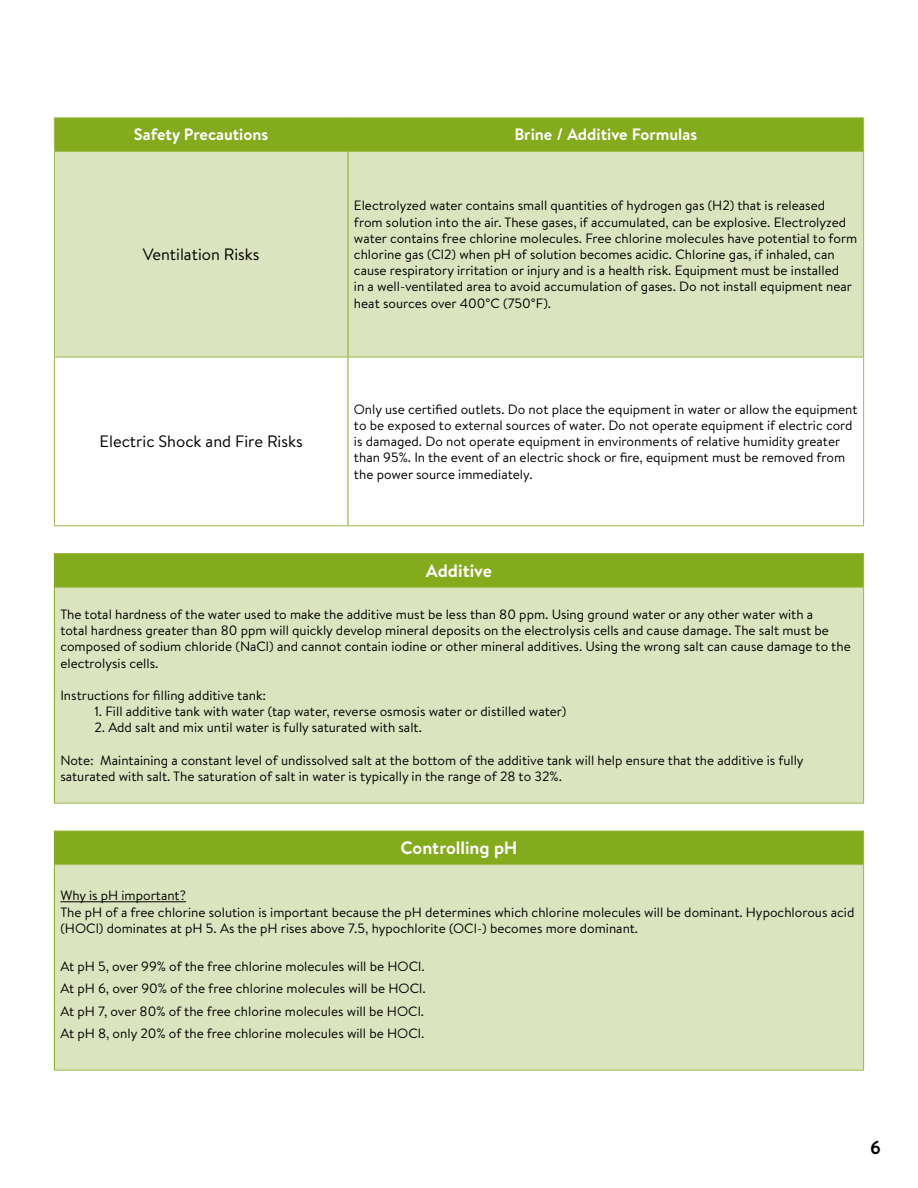
<style>
.page{position:relative;width:918px;height:1188px;background:#fff}
.page>*{position:absolute;margin:0;border:0;box-sizing:border-box;transform-origin:0 0}
.t1{font:700 18.6px "Brandon Text";color:#000}
.t2{font:700 18px "Brandon Text";color:#fff}
.t3{font:16.5px "Brandon Text";color:#000}
.t4{font:700 16.5px "Brandon Text";color:#fff}
.t5{font:13.5px/16.2px "Brandon Text";color:#000}
</style>
<div class="page">
<div style="left:55px;top:118px;width:808px;height:33px;background:#84ab1c"></div>
<div style="left:55px;top:152px;width:808px;height:205px;background:#dbe4bf"></div>
<hr style="left:54px;top:117px;width:294px;height:1px;background:#9eb94c">
<hr style="left:54px;top:118px;width:1px;height:33px;background:#9eb94c">
<hr style="left:348px;top:117px;width:516px;height:1px;background:#9eb94c">
<hr style="left:863px;top:118px;width:1px;height:33px;background:#9eb94c">
<hr style="left:54px;top:151px;width:294px;height:1px;background:#9eb94c">
<hr style="left:54px;top:152px;width:1px;height:205px;background:#9eb94c">
<hr style="left:348px;top:151px;width:516px;height:1px;background:#9eb94c">
<hr style="left:863px;top:152px;width:1px;height:205px;background:#9eb94c">
<hr style="left:54px;top:357px;width:294px;height:1px;background:#9eb94c">
<hr style="left:54px;top:357px;width:1px;height:168px;background:#9eb94c">
<hr style="left:348px;top:357px;width:516px;height:1px;background:#9eb94c">
<hr style="left:863px;top:357px;width:1px;height:168px;background:#9eb94c">
<hr style="left:54px;top:525px;width:294px;height:1px;background:#9eb94c">
<hr style="left:348px;top:525px;width:516px;height:1px;background:#9eb94c">
<hr style="left:348px;top:118px;width:1px;height:33px;background:#84ab1c">
<hr style="left:348px;top:152px;width:1px;height:205px;background:#84ab1c">
<hr style="left:348px;top:357px;width:1px;height:168px;background:#84ab1c">
<div style="left:54px;top:554px;width:810px;height:33px;background:#84ab1c"></div>
<div style="left:54px;top:587px;width:810px;height:216px;background:#dbe4bf"></div>
<hr style="left:54px;top:553px;width:810px;height:1px;background:#9eb94c">
<hr style="left:863px;top:554px;width:1px;height:33px;background:#9eb94c">
<hr style="left:55px;top:587px;width:809px;height:1px;background:#9eb94c">
<hr style="left:863px;top:588px;width:1px;height:215px;background:#9eb94c">
<hr style="left:54px;top:803px;width:810px;height:1px;background:#9eb94c">
<hr style="left:54px;top:587px;width:1px;height:216px;background:#84ab1c">
<div style="left:54px;top:831px;width:810px;height:34px;background:#84ab1c"></div>
<div style="left:54px;top:865px;width:810px;height:205px;background:#dbe4bf"></div>
<hr style="left:54px;top:831px;width:810px;height:1px;background:#9eb94c">
<hr style="left:863px;top:831px;width:1px;height:33px;background:#9eb94c">
<hr style="left:55px;top:864px;width:809px;height:1px;background:#9eb94c">
<hr style="left:863px;top:865px;width:1px;height:205px;background:#9eb94c">
<hr style="left:54px;top:1070px;width:810px;height:1px;background:#9eb94c">
<hr style="left:54px;top:831px;width:1px;height:34px;background:#84ab1c">
<hr style="left:54px;top:865px;width:1px;height:205px;background:#84ab1c">
<hr style="left:60px;top:901px;width:126px;height:1px;background:#000">
<p class="t4" style="left:134px;top:123px;width:136px">Safety Precautions</p>
<p class="t4" style="left:514px;top:123px;width:184px">Brine / Additive Formulas</p>
<p class="t3" style="left:143px;top:243px;width:118px">Ventilation Risks</p>
<p class="t3" style="left:100px;top:430px;width:205px">Electric Shock and Fire Risks</p>
<p class="t5" style="left:354px;top:197px;width:505px">Electrolyzed water contains small quantities of hydrogen gas (H2) that is released<br>from solution into the air. These gases, if accumulated, can be explosive. Electrolyzed water contains free chlorine molecules. Free chlorine molecules have potential to form chlorine gas (Cl2) when pH of solution becomes acidic. Chlorine gas, if inhaled, can cause respiratory irritation or injury and is a health risk. Equipment must be installed<br>in a well-ventilated area to avoid accumulation of gases. Do not install equipment near heat sources over 400°C (750°F).</p>
<p class="t5" style="left:354px;top:401px;width:505px">Only use certified outlets. Do not place the equipment in water or allow the equipment to be exposed to external sources of water. Do not operate equipment if electric cord is damaged. Do not operate equipment in environments of relative humidity greater than 95%. In the event of an electric shock or fire, equipment must be removed from the power source immediately.</p>
<h2 class="t2" style="left:426px;top:558px;width:68px">Additive</h2>
<p class="t5" style="left:60px;top:606px;width:792px">The total hardness of the water used to make the additive must be less than 80 ppm. Using ground water or any other water with a<br>total hardness greater than 80 ppm will quickly develop mineral deposits on the electrolysis cells and cause damage. The salt must be composed of sodium chloride (NaCl) and cannot contain iodine or other mineral additives. Using the wrong salt can cause damage to the electrolysis cells.</p>
<p class="t5" style="left:60px;top:687px;width:207px">Instructions for filling additive tank:</p>
<p class="t5" style="left:94px;top:703px;width:474px">1. Fill additive tank with water (tap water, reverse osmosis water or distilled water)</p>
<p class="t5" style="left:94px;top:719px;width:329px">2. Add salt and mix until water is fully saturated with salt.</p>
<p class="t5" style="left:60px;top:752px;width:745px">Note: Maintaining a constant level of undissolved salt at the bottom of the additive tank will help ensure that the additive is fully saturated with salt. The saturation of salt in water is typically in the range of 28 to 32%.</p>
<h2 class="t2" style="left:400px;top:835px;width:119px">Controlling pH</h2>
<p class="t5" style="left:60px;top:887px;width:796px">Why is pH important?<br>The pH of a free chlorine solution is important because the pH determines which chlorine molecules will be dominant. Hypochlorous acid (HOCl) dominates at pH 5. As the pH rises above 7.5, hypochlorite (OCl-) becomes more dominant.</p>
<p class="t5" style="left:60px;top:955px;width:367px;line-height:22.2px;text-align:justify">At pH 5, over 99% of the free chlorine molecules will be HOCl.<br>At pH 6, over 90% of the free chlorine molecules will be HOCl.<br>At pH 7, over 80% of the free chlorine molecules will be HOCl.<br>At pH 8, only 20% of the free chlorine molecules will be HOCl.</p>
<h1 class="t1" style="left:870px;top:1135px;width:12px">6</h1>
</div>
